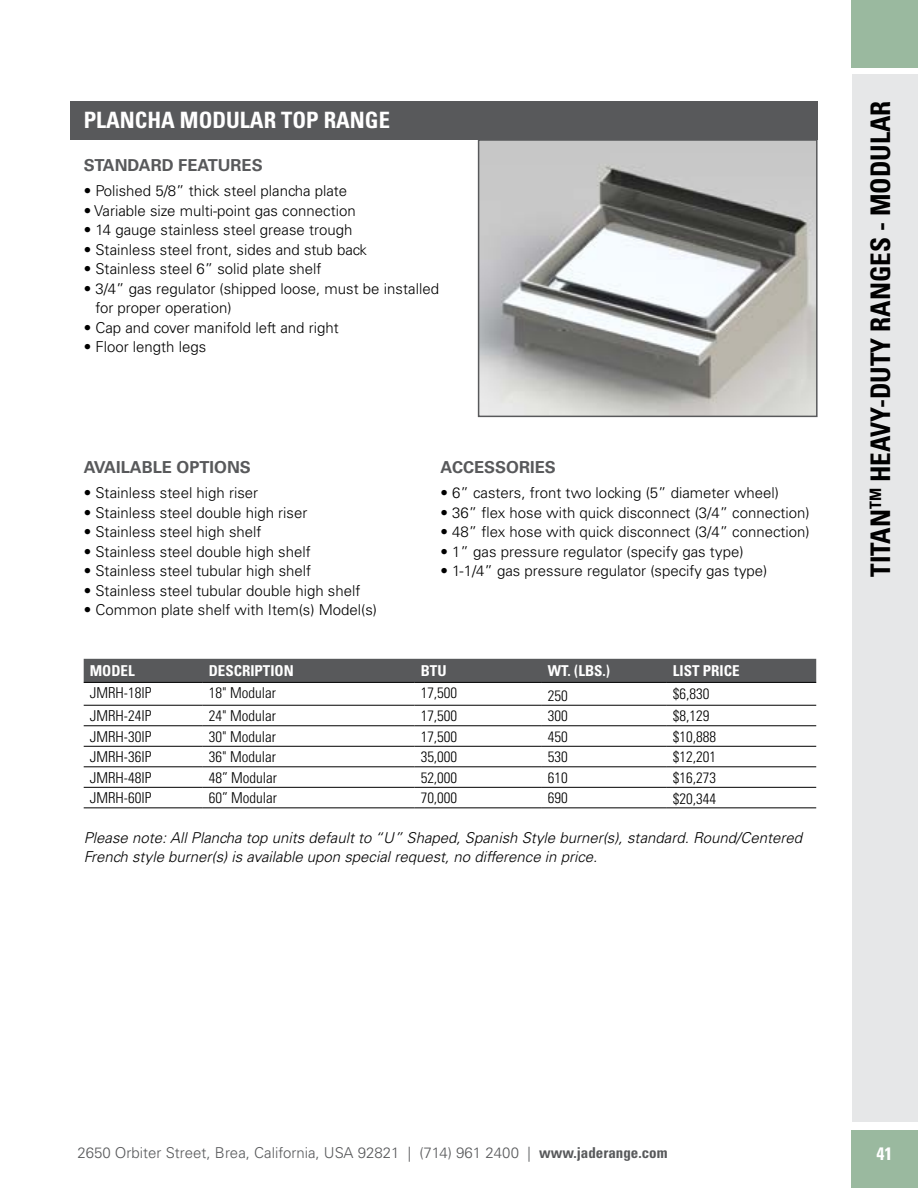
<style>
.page{position:relative;width:918px;height:1188px;background:#fff}
.page>*{position:absolute;margin:0;border:0;box-sizing:border-box;transform-origin:0 0}
.t1{font:700 condensed 27px "Univers";color:#000}
.t2{font:700 condensed 22.5px "Univers";color:#fff}
.t3{font:700 condensed 18px "Univers";color:#fff}
.t4{font:700 16.5px "Univers";color:#58595b}
.t5{font:300 15px/19.5px "Univers";color:#000}
.t6{font:300 condensed 15px "Univers";color:#000}
.t7{font:italic 300 15px/19.5px "Univers";color:#000}
.t8{font:300 15px "Univers";color:#58595b}
.t9{font:700 condensed 15px "Univers";color:#fff}
.s1{font-weight:700;font-stretch:condensed}
</style>
<div class="page">
<div style="left:852px;top:75px;width:66px;height:1047px;background:#e6e7e8"></div>
<div style="left:851px;top:0;width:67px;height:68px;background:#9ab99f"></div>
<div style="left:851px;top:1130px;width:67px;height:58px;background:#9ab99f"></div>
<div style="left:84px;top:659px;width:732px;height:23px;background:#58595b"></div>
<hr style="left:84px;top:682px;width:119px;height:1px;background:#000">
<hr style="left:203px;top:682px;width:212px;height:1px;background:#000">
<hr style="left:415px;top:682px;width:127px;height:1px;background:#000">
<hr style="left:542px;top:682px;width:125px;height:1px;background:#000">
<hr style="left:667px;top:682px;width:149px;height:1px;background:#000">
<hr style="left:84px;top:705px;width:119px;height:1px;background:#000">
<hr style="left:203px;top:705px;width:212px;height:1px;background:#000">
<hr style="left:415px;top:705px;width:127px;height:1px;background:#000">
<hr style="left:542px;top:705px;width:125px;height:1px;background:#000">
<hr style="left:667px;top:705px;width:149px;height:1px;background:#000">
<hr style="left:84px;top:726px;width:119px;height:1px;background:#000">
<hr style="left:203px;top:726px;width:212px;height:1px;background:#000">
<hr style="left:415px;top:726px;width:127px;height:1px;background:#000">
<hr style="left:542px;top:726px;width:125px;height:1px;background:#000">
<hr style="left:667px;top:726px;width:149px;height:1px;background:#000">
<hr style="left:84px;top:746px;width:119px;height:1px;background:#000">
<hr style="left:203px;top:746px;width:212px;height:1px;background:#000">
<hr style="left:415px;top:746px;width:127px;height:1px;background:#000">
<hr style="left:542px;top:746px;width:125px;height:1px;background:#000">
<hr style="left:667px;top:746px;width:149px;height:1px;background:#000">
<hr style="left:84px;top:767px;width:119px;height:1px;background:#000">
<hr style="left:203px;top:767px;width:212px;height:1px;background:#000">
<hr style="left:415px;top:767px;width:127px;height:1px;background:#000">
<hr style="left:542px;top:767px;width:125px;height:1px;background:#000">
<hr style="left:667px;top:767px;width:149px;height:1px;background:#000">
<hr style="left:84px;top:787px;width:119px;height:1px;background:#000">
<hr style="left:203px;top:787px;width:212px;height:1px;background:#000">
<hr style="left:415px;top:787px;width:127px;height:1px;background:#000">
<hr style="left:542px;top:787px;width:125px;height:1px;background:#000">
<hr style="left:667px;top:787px;width:149px;height:1px;background:#000">
<hr style="left:84px;top:808px;width:119px;height:1px;background:#000">
<hr style="left:203px;top:808px;width:212px;height:1px;background:#000">
<hr style="left:415px;top:808px;width:127px;height:1px;background:#000">
<hr style="left:542px;top:808px;width:125px;height:1px;background:#000">
<hr style="left:667px;top:808px;width:149px;height:1px;background:#000">
<img style="left:481px;top:142px;width:334px;height:272px">
<div style="left:478px;top:139px;width:340px;height:278px;border:2px solid #58595b"></div>
<div style="left:70px;top:101px;width:748px;height:39px;background:#58595b"></div>
<h2 class="t2" style="left:84px;top:107px;width:308px">PLANCHA MODULAR TOP RANGE</h2>
<p class="t4" style="left:84px;top:155px;width:180px">STANDARD FEATURES</p>
<p class="t5" style="left:84px;top:181px;width:265px">• Polished 5/8” thick steel plancha plate</p>
<p class="t5" style="left:84px;top:201px;width:273px">• Variable size multi-point gas connection</p>
<p class="t5" style="left:84px;top:220px;width:270px">• 14 gauge stainless steel grease trough</p>
<p class="t5" style="left:84px;top:240px;width:285px">• Stainless steel front, sides and stub back</p>
<p class="t5" style="left:84px;top:259px;width:239px">• Stainless steel 6” solid plate shelf</p>
<p class="t5" style="left:95px;top:279px;width:345px;text-indent:-12px">• 3/4” gas regulator (shipped loose, must be installed for proper operation)</p>
<p class="t5" style="left:84px;top:318px;width:257px">• Cap and cover manifold left and right</p>
<p class="t5" style="left:84px;top:337px;width:124px">• Floor length legs</p>
<p class="t4" style="left:84px;top:457px;width:169px">AVAILABLE OPTIONS</p>
<p class="t5" style="left:84px;top:483px;width:176px">• Stainless steel high riser</p>
<p class="t5" style="left:84px;top:502px;width:225px">• Stainless steel double high riser</p>
<p class="t5" style="left:84px;top:522px;width:179px">• Stainless steel high shelf</p>
<p class="t5" style="left:84px;top:541px;width:229px">• Stainless steel double high shelf</p>
<p class="t5" style="left:84px;top:561px;width:229px">• Stainless steel tubular high shelf</p>
<p class="t5" style="left:84px;top:580px;width:278px">• Stainless steel tubular double high shelf</p>
<p class="t5" style="left:84px;top:600px;width:295px">• Common plate shelf with Item(s) Model(s)</p>
<p class="t4" style="left:441px;top:457px;width:117px">ACCESSORIES</p>
<p class="t5" style="left:441px;top:483px;width:340px">• 6” casters, front two locking (5” diameter wheel)</p>
<p class="t5" style="left:441px;top:502px;width:371px">• 36” flex hose with quick disconnect (3/4” connection)</p>
<p class="t5" style="left:441px;top:522px;width:371px">• 48” flex hose with quick disconnect (3/4” connection)</p>
<p class="t5" style="left:441px;top:541px;width:304px">• 1” gas pressure regulator (specify gas type)</p>
<p class="t5" style="left:441px;top:561px;width:328px">• 1-1/4” gas pressure regulator (specify gas type)</p>
<p class="t9" style="left:90px;top:662px;width:46px">MODEL</p>
<p class="t9" style="left:209px;top:662px;width:87px">DESCRIPTION</p>
<p class="t9" style="left:421px;top:662px;width:27px">BTU</p>
<p class="t9" style="left:548px;top:662px;width:64px">WT. (LBS.)</p>
<p class="t9" style="left:673px;top:662px;width:68px">LIST PRICE</p>
<p class="t6" style="left:90px;top:684px;width:63px">JMRH-18IP</p>
<p class="t6" style="left:209px;top:684px;width:69px">18" Modular</p>
<p class="t6" style="left:421px;top:684px;width:38px">17,500</p>
<p class="t6" style="left:548px;top:686px;width:21px">250</p>
<p class="t6" style="left:673px;top:684px;width:38px">$6,830</p>
<p class="t6" style="left:90px;top:707px;width:63px">JMRH-24IP</p>
<p class="t6" style="left:209px;top:707px;width:69px">24" Modular</p>
<p class="t6" style="left:421px;top:707px;width:38px">17,500</p>
<p class="t6" style="left:548px;top:707px;width:21px">300</p>
<p class="t6" style="left:673px;top:707px;width:38px">$8,129</p>
<p class="t6" style="left:90px;top:727px;width:63px">JMRH-30IP</p>
<p class="t6" style="left:209px;top:727px;width:69px">30" Modular</p>
<p class="t6" style="left:421px;top:727px;width:38px">17,500</p>
<p class="t6" style="left:548px;top:727px;width:21px">450</p>
<p class="t6" style="left:673px;top:728px;width:45px">$10,888</p>
<p class="t6" style="left:90px;top:748px;width:63px">JMRH-36IP</p>
<p class="t6" style="left:209px;top:748px;width:69px">36" Modular</p>
<p class="t6" style="left:421px;top:748px;width:38px">35,000</p>
<p class="t6" style="left:548px;top:748px;width:21px">530</p>
<p class="t6" style="left:673px;top:748px;width:45px">$12,201</p>
<p class="t6" style="left:90px;top:769px;width:63px">JMRH-48IP</p>
<p class="t6" style="left:209px;top:769px;width:70px">48” Modular</p>
<p class="t6" style="left:421px;top:769px;width:38px">52,000</p>
<p class="t6" style="left:548px;top:769px;width:21px">610</p>
<p class="t6" style="left:673px;top:769px;width:45px">$16,273</p>
<p class="t6" style="left:90px;top:789px;width:63px">JMRH-60IP</p>
<p class="t6" style="left:209px;top:789px;width:70px">60” Modular</p>
<p class="t6" style="left:421px;top:789px;width:38px">70,000</p>
<p class="t6" style="left:548px;top:789px;width:21px">690</p>
<p class="t6" style="left:673px;top:789px;width:45px">$20,344</p>
<p class="t7" style="left:84px;top:828px;width:720px">Please note: All Plancha top units default to “U” Shaped, Spanish Style burner(s), standard. Round/Centered<br>French style burner(s) is available upon special request, no difference in price.</p>
<h1 class="t1" style="left:864px;top:577px;width:477px;rotate:-90deg">TITAN<sup>TM</sup> HEAVY-DUTY RANGES - MODULAR</h1>
<p class="t8" style="left:77px;top:1144px;width:592px">2650 Orbiter Street, Brea, California, USA 92821 | (714) 961 2400 | <span class="s1">www.jaderange.com</span></p>
<p class="t3" style="left:877px;top:1142px;width:17px">41</p>
</div>
